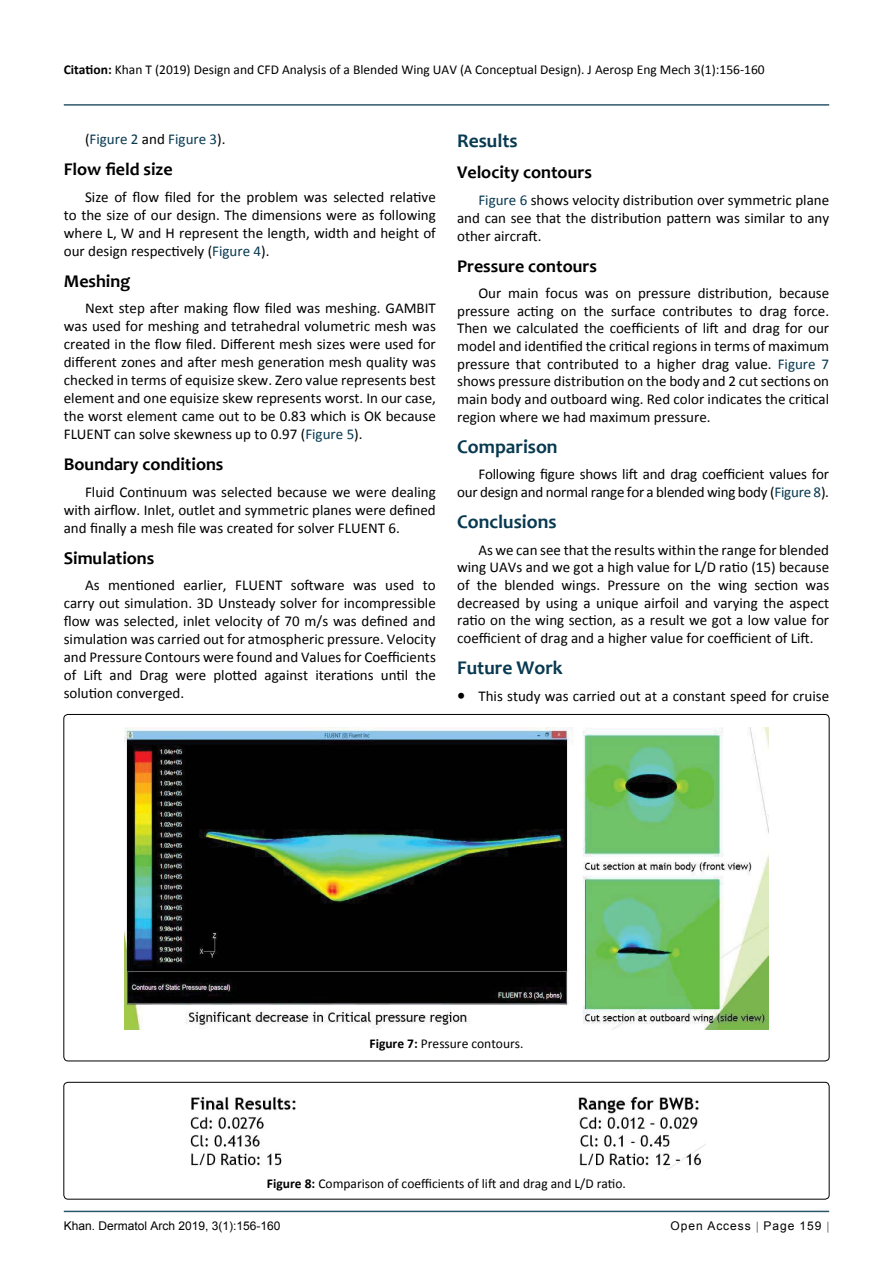
<style>
.page{position:relative;width:893px;height:1263px;background:#fff}
.page>*{position:absolute;margin:0;border:0;box-sizing:border-box;transform-origin:0 0}
.t1{font:700 19.5px "Candara";color:#073950}
.t2{font:700 18px "Candara";color:#000}
.t3{font:15px/18px "Calibri";color:#000;text-align:justify}
.t4{font:15px "Calibri";color:#073950}
.t5{font:13.5px "Calibri";color:#000}
.t6{font:12px "Arial";color:#000}
.t7{font:12px "Arial";letter-spacing:.08em;color:#000}
.s1{font-weight:700}
.s2{color:#000}
.s3{color:#073950}
.s4{font-weight:700;font-size:16.5px}
</style>
<div class="page">
<hr style="left:64px;top:1211px;width:765px;height:1px;background:#073950">
<hr style="left:64px;top:104px;width:765px;height:2px;background:#073950">
<img style="left:125px;top:727px;width:643px;height:302px">
<div style="left:64px;top:1082px;width:765px;height:117px;border:1px solid #000;border-radius:4px"></div>
<img style="left:190px;top:1096px;width:516px;height:74px">
<p class="t5" style="left:64px;top:61px;width:702px"><span class="s1">Citation:</span> Khan T (2019) Design and CFD Analysis of a Blended Wing UAV (A Conceptual Design). J Aerosp Eng Mech 3(1):156-160</p>
<p class="t4" style="left:85px;top:130px;width:142px"><span class="s2">(</span>Figure 2 <span class="s2">and</span> Figure 3<span class="s2">).</span></p>
<p class="t2" style="left:64px;top:158px;width:110px">Flow field size</p>
<p class="t3" style="left:64px;top:188px;width:374px;text-indent:21px">Size of flow filed for the problem was selected relative to the size of our design. The dimensions were as following where L, W and H represent the length, width and height of our design respectively (<span class="s3">Figure 4</span>).</p>
<p class="t2" style="left:64px;top:270px;width:68px">Meshing</p>
<p class="t3" style="left:64px;top:299px;width:374px;text-indent:21px">Next step after making flow filed was meshing. GAMBIT was used for meshing and tetrahedral volumetric mesh was created in the flow filed. Different mesh sizes were used for different zones and after mesh generation mesh quality was checked in terms of equisize skew. Zero value represents best element and one equisize skew represents worst. In our case, the worst element came out to be 0.83 which is OK because FLUENT can solve skewness up to 0.97 (<span class="s3">Figure 5</span>).</p>
<p class="t2" style="left:64px;top:453px;width:161px">Boundary conditions</p>
<p class="t3" style="left:64px;top:483px;width:374px;text-indent:21px">Fluid Continuum was selected because we were dealing with airflow. Inlet, outlet and symmetric planes were defined and finally a mesh file was created for solver FLUENT 6.</p>
<p class="t2" style="left:64px;top:547px;width:92px">Simulations</p>
<p class="t3" style="left:64px;top:576px;width:374px;text-indent:21px">As mentioned earlier, FLUENT software was used to carry out simulation. 3D Unsteady solver for incompressible flow was selected, inlet velocity of 70 m/s was defined and simulation was carried out for atmospheric pressure. Velocity and Pressure Contours were found and Values for Coefficients of Lift and Drag were plotted against iterations until the solution converged.</p>
<h1 class="t1" style="left:457px;top:129px;width:62px">Results</h1>
<p class="t2" style="left:457px;top:161px;width:136px">Velocity contours</p>
<p class="t3" style="left:457px;top:191px;width:374px;text-indent:21px"><span class="s3">Figure 6</span> shows velocity distribution over symmetric plane and can see that the distribution pattern was similar to any other aircraft.</p>
<p class="t2" style="left:457px;top:255px;width:141px">Pressure contours</p>
<p class="t3" style="left:457px;top:284px;width:374px;text-indent:21px">Our main focus was on pressure distribution, because pressure acting on the surface contributes to drag force.<br>Then we calculated the coefficients of lift and drag for our model and identified the critical regions in terms of maximum pressure that contributed to a higher drag value. <span class="s3">Figure 7 </span>shows pressure distribution on the body and 2 cut sections on main body and outboard wing. Red color indicates the critical region where we had maximum pressure.</p>
<h1 class="t1" style="left:457px;top:435px;width:102px">Comparison</h1>
<p class="t3" style="left:457px;top:465px;width:373px;text-align:right">Following figure shows lift and drag coefficient values for our design and normal range for a blended wing body (<span class="s3">Figure 8</span>).</p>
<h1 class="t1" style="left:457px;top:510px;width:101px">Conclusions</h1>
<p class="t3" style="left:457px;top:541px;width:374px;text-indent:21px">As we can see that the results within the range for blended wing UAVs and we got a high value for L/D ratio (15) because of the blended wings. Pressure on the wing section was decreased by using a unique airfoil and varying the aspect ratio on the wing section, as a result we got a low value for coefficient of drag and a higher value for coefficient of Lift.</p>
<h1 class="t1" style="left:457px;top:655px;width:107px">Future Work</h1>
<p class="t3" style="left:457px;top:687px;width:374px"><span class="s4">•</span> This study was carried out at a constant speed for cruise</p>
<p class="t5" style="left:369px;top:1035px;width:155px"><span class="s1">Figure 7:</span> Pressure contours.</p>
<p class="t5" style="left:267px;top:1175px;width:360px"><span class="s1">Figure 8:</span> Comparison of coefficients of lift and drag and L/D ratio.</p>
<p class="t6" style="left:64px;top:1218px;width:218px">Khan. Dermatol Arch 2019, 3(1):156-160</p>
<p class="t7" style="left:670px;top:1218px;width:152px">Open Access Page 159</p>
</div>
